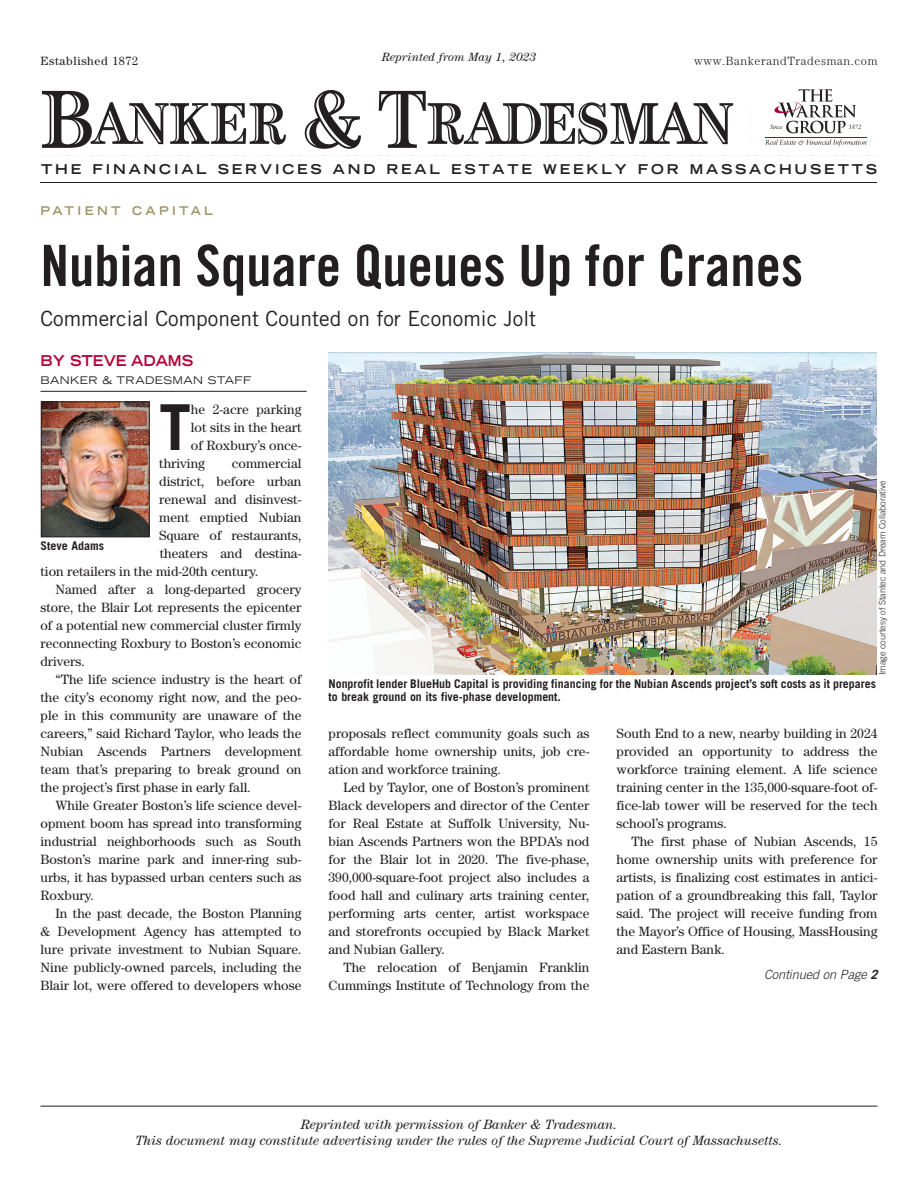
<style>
.page{position:relative;width:918px;height:1188px;background:#fff}
.page>*{position:absolute;margin:0;border:0;box-sizing:border-box;transform-origin:0 0}
.Insider_Story_DropCa{font:700 63.3px "Trade Gothic LT Std";color:#231f20}
.Insider_Story_Headli{font:57px "Trade Gothic LT Std Bd Cn 20";color:#231f20}
.Insider_Story_Subhea{font:21px "Trade Gothic LT Std";color:#231f20}
.Insider_ByLine{font:700 expanded 15px "Trade Gothic LT Std";color:#b30437;scale:.92 1}
.CRE_Insider_BodyCopy{font:13.5px/18px "Century Std";color:#231f20;text-align:justify}
.Insider_Story_DropCa-2{font:13.5px "Century Std";color:#231f20}
.t1{font:italic 13.5px "Century Std";letter-spacing:-.005em;color:#231f20}
.t2{font:700 expanded 13.5px "Trade Gothic LT Std";letter-spacing:.21em;color:#231f20}
.t3{font:italic 300 12.75px "Trade Gothic LT Std";color:#231f20}
.cutline{font:700 12px/13.5px "Trade Gothic LT Std";color:#231f20}
.t4{font:300 12px "Century";letter-spacing:.05em;color:#231f20}
.t5{font:italic 12px "Century Std";color:#231f20}
.t6{font:12px "Century Std";letter-spacing:.05em;color:#231f20}
.Insider_Kicker{font:700 expanded 12px "Trade Gothic LT Std";letter-spacing:.3em;color:#a09668;scale:.95 1}
.PhotoCaptio{font:700 12px "Trade Gothic LT Std";color:#231f20}
.Insider_ByLine-2{font:expanded 10.5px "Trade Gothic LT Std";letter-spacing:.04em;color:#231f20}
.t7{font:300 9px "Trade Gothic LT Std";color:#231f20}
.s1{font-weight:700}
</style>
<div class="page">
<hr style="left:40px;top:1106px;width:838px;height:1px;background:#231f20">
<svg style="left:42px;top:91px;width:244px;height:57px"></svg>
<svg style="left:305px;top:90px;width:56px;height:59px"></svg>
<svg style="left:379px;top:91px;width:354px;height:57px"></svg>
<svg style="left:765px;top:139px;width:102px;height:7px"></svg>
<hr style="left:765px;top:137px;width:102px;height:1px;background:#a90332">
<svg style="left:770px;top:89px;width:91px;height:44px"></svg>
<hr style="left:748px;top:106px;width:3px;height:41px;background:#231f20;opacity:.75">
<hr style="left:40px;top:153px;width:836px;height:3px;background:#231f20;opacity:.75">
<hr style="left:39px;top:181px;width:841px;height:4px;background:#231f20;opacity:.75">
<img style="left:43px;top:404px;width:104px;height:131px">
<div style="left:41px;top:402px;width:108px;height:135px;border:1px solid #231f20"></div>
<hr style="left:40px;top:391px;width:267px;height:1px;background:#231f20">
<img style="left:328px;top:352px;width:548px;height:323px">
<p class="t6" style="left:40px;top:53px;width:99px">Established 1872</p>
<p class="t5" style="left:382px;top:50px;width:156px">Reprinted from May 1, 2023</p>
<p class="t4" style="left:694px;top:53px;width:185px">www.BankerandTradesman.com</p>
<p class="t2" style="left:41px;top:160px;width:837px">THE FINANCIAL SERVICES AND REAL ESTATE WEEKLY FOR MASSACHUSETTS</p>
<p class="Insider_Kicker" style="left:40px;top:203px;width:183px">PATIENT CAPITAL</p>
<p class="Insider_Story_Headli" style="left:40px;top:231px;width:764px">Nubian Square Queues Up for Cranes</p>
<p class="Insider_Story_Subhea" style="left:40px;top:306px;width:497px">Commercial Component Counted on for Economic Jolt</p>
<p class="Insider_ByLine" style="left:40px;top:351px;width:168px">BY STEVE ADAMS</p>
<p class="Insider_ByLine-2" style="left:40px;top:374px;width:212px">BANKER &amp; TRADESMAN STAFF</p>
<p class="Insider_Story_DropCa" style="left:159px;top:389px;width:33px">T</p>
<p class="Insider_Story_DropCa-2" style="left:191px;top:401px;width:112px">he 2-acre parking</p>
<p class="Insider_Story_DropCa-2" style="left:191px;top:419px;width:112px">lot sits in the heart</p>
<p class="Insider_Story_DropCa-2" style="left:191px;top:437px;width:112px">of Roxbury’s once-</p>
<p class="Insider_Story_DropCa-2" style="left:159px;top:455px;width:47px">thriving</p>
<p class="Insider_Story_DropCa-2" style="left:232px;top:455px;width:71px">commercial</p>
<p class="Insider_Story_DropCa-2" style="left:159px;top:473px;width:144px">district, before urban</p>
<p class="Insider_Story_DropCa-2" style="left:159px;top:491px;width:144px">renewal and disinvest-</p>
<p class="Insider_Story_DropCa-2" style="left:159px;top:509px;width:144px">ment emptied Nubian</p>
<p class="Insider_Story_DropCa-2" style="left:159px;top:527px;width:144px">Square of restaurants,</p>
<p class="Insider_Story_DropCa-2" style="left:160px;top:545px;width:143px">theaters and destina-</p>
<p class="Insider_Story_DropCa-2" style="left:40px;top:563px;width:220px">tion retailers in the mid-20th century.</p>
<p class="CRE_Insider_BodyCopy" style="left:40px;top:580px;width:263px;text-indent:15px">Named after a long-departed grocery store, the Blair Lot represents the epicenter of a potential new commercial cluster firmly reconnecting Roxbury to Boston’s economic drivers.</p>
<p class="CRE_Insider_BodyCopy" style="left:40px;top:670px;width:263px;text-indent:15px">“The life science industry is the heart of the city’s economy right now, and the peo&shy;ple in this community are unaware of the careers,” said Richard Taylor, who leads the Nubian Ascends Partners development team that’s preparing to break ground on the project’s first phase in early fall.</p>
<p class="CRE_Insider_BodyCopy" style="left:40px;top:796px;width:263px;text-indent:15px">While Greater Boston’s life science devel&shy;opment boom has spread into transforming industrial neighborhoods such as South Boston’s marine park and inner-ring sub&shy;urbs, it has bypassed urban centers such as Roxbury.</p>
<p class="CRE_Insider_BodyCopy" style="left:40px;top:904px;width:263px;text-indent:15px">In the past decade, the Boston Planning &amp; Development Agency has attempted to lure private investment to Nubian Square.<br>Nine publicly-owned parcels, including the Blair lot, were offered to developers whose</p>
<p class="PhotoCaptio" style="left:40px;top:538px;width:65px">Steve Adams</p>
<p class="t7" style="left:877px;top:675px;width:196px;rotate:-90deg">Image courtesy of Stantec and Dream Collaborative</p>
<p class="cutline" style="left:328px;top:677px;width:549px">Nonprofit lender BlueHub Capital is providing financing for the Nubian Ascends project’s soft costs as it prepares to break ground on its five-phase development.</p>
<p class="CRE_Insider_BodyCopy" style="left:328px;top:724px;width:263px">proposals reflect community goals such as affordable home ownership units, job cre&shy;ation and workforce training.</p>
<p class="CRE_Insider_BodyCopy" style="left:328px;top:778px;width:263px;text-indent:15px">Led by Taylor, one of Boston’s prominent Black developers and director of the Center for Real Estate at Suffolk University, Nu&shy;bian Ascends Partners won the BPDA’s nod for the Blair lot in 2020. The five-phase, 390,000-square-foot project also includes a food hall and culinary arts training center, performing arts center, artist workspace and storefronts occupied by Black Market and Nubian Gallery.</p>
<p class="CRE_Insider_BodyCopy" style="left:328px;top:958px;width:262px;text-align:right">The relocation of Benjamin Franklin<br>Cummings Institute of Technology from the</p>
<p class="CRE_Insider_BodyCopy" style="left:616px;top:724px;width:263px">South End to a new, nearby building in 2024 provided an opportunity to address the workforce training element. A life science training center in the 135,000-square-foot of&shy;fice-lab tower will be reserved for the tech school’s programs.</p>
<p class="CRE_Insider_BodyCopy" style="left:616px;top:832px;width:263px;text-indent:15px">The first phase of Nubian Ascends, 15 home ownership units with preference for artists, is finalizing cost estimates in antici&shy;pation of a groundbreaking this fall, Taylor said. The project will receive funding from the Mayor’s Office of Housing, MassHousing and Eastern Bank.</p>
<p class="t3" style="left:764px;top:967px;width:115px">Continued on Page <span class="s1">2</span></p>
<p class="t1" style="left:301px;top:1117px;width:318px">Reprinted with permission of Banker &amp; Tradesman.</p>
<p class="t1" style="left:136px;top:1133px;width:649px">This document may constitute advertising under the rules of the Supreme Judicial Court of Massachusetts.</p>
</div>
